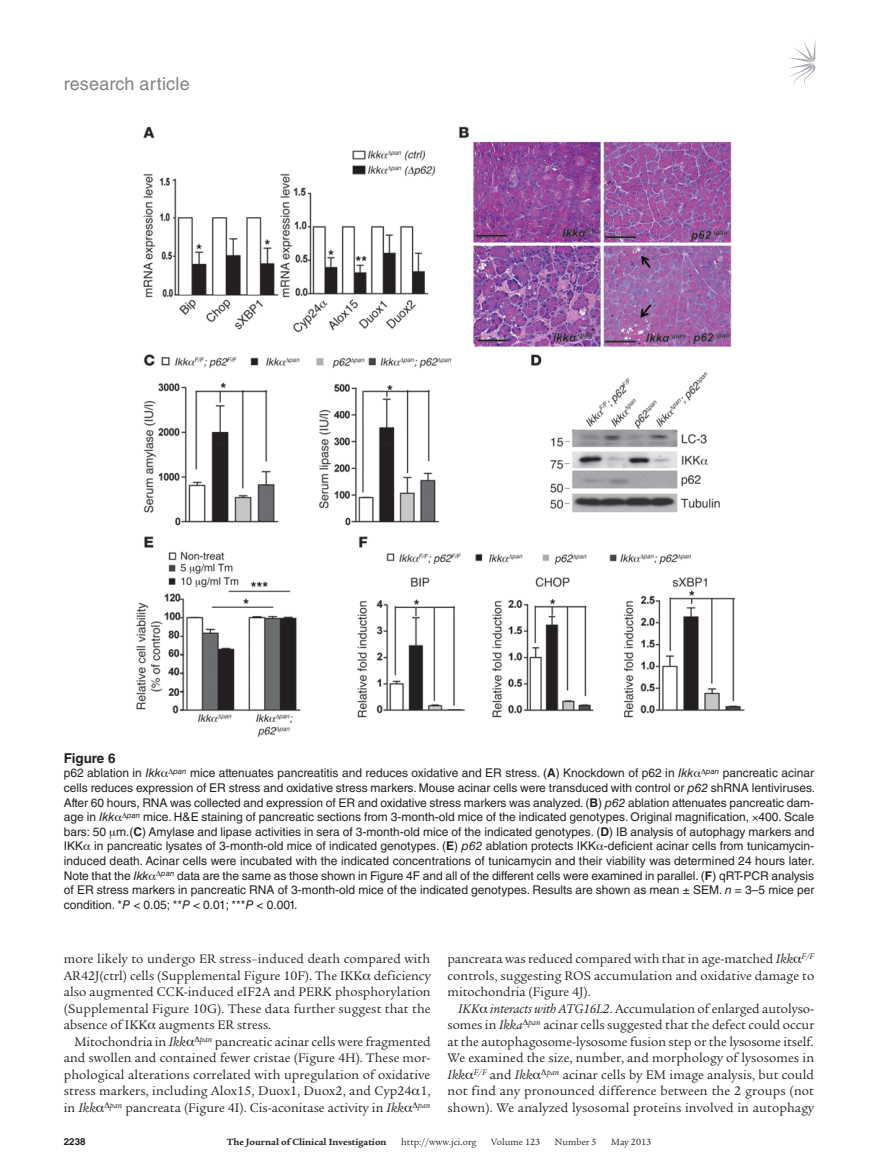
<style>
.page{position:relative;width:878px;height:1175px;background:#fff}
.page>*{position:absolute;margin:0;border:0;box-sizing:border-box;transform-origin:0 0}
.t1{font:18px "Helvetica LT Std";letter-spacing:.01em;color:#808285}
.t2{font:13.5px/16.5px "Legacy Serif Std";color:#231f20;text-align:justify}
.t3{font:700 13.5px "Helvetica LT Std";color:#231f20}
.t4{font:12px/14.7px "Helvetica LT Std";color:#231f20;text-align:justify}
.t5{font:9.75px "Legacy Serif Std";color:#231f20}
.t6{font:700 9.75px "Legacy Serif Std";color:#231f20}
.t7{font:700 9.75px "Helvetica LT Std";color:#231f20}
.s1{font-style:italic}
.s2{font-weight:700}
</style>
<div class="page">
<svg style="left:789px;top:42px;width:26px;height:43px"></svg>
<img style="left:136px;top:126px;width:609px;height:611px">
<h1 class="t1" style="left:64px;top:73px;width:127px">research article</h1>
<p class="t3" style="left:64px;top:749px;width:53px">Figure 6</p>
<p class="t4" style="left:64px;top:765px;width:752px">p62 ablation in <span class="s1">Ikk</span> <sup>pan</sup> mice attenuates pancreatitis and reduces oxidative and ER stress. (<span class="s2">A</span>) Knockdown of p62 in <span class="s1">Ikk</span> <sup>pan</sup> pancreatic acinar cells reduces expression of ER stress and oxidative stress markers. Mouse acinar cells were transduced with control or <span class="s1">p62</span> shRNA lentiviruses.<br>After 60 hours, RNA was collected and expression of ER and oxidative stress markers was analyzed. (<span class="s2">B</span>) <span class="s1">p62</span> ablation attenuates pancreatic dam&shy;age in <span class="s1">Ikk</span> <sup>pan</sup> mice. H&amp;E staining of pancreatic sections from 3-month-old mice of the indicated genotypes. Original magnification, 400. Scale bars: 50 m.(<span class="s2">C</span>) Amylase and lipase activities in sera of 3-month-old mice of the indicated genotypes. (<span class="s2">D</span>) IB analysis of autophagy markers and IKK in pancreatic lysates of 3-month-old mice of indicated genotypes. (<span class="s2">E</span>) <span class="s1">p62</span> ablation protects IKK -deficient acinar cells from tunicamycin&shy;induced death. Acinar cells were incubated with the indicated concentrations of tunicamycin and their viability was determined 24 hours later.<br>Note that the <span class="s1">Ikk</span> <sup>pan</sup> data are the same as those shown in Figure 4F and all of the different cells were examined in parallel. (<span class="s2">F</span>) qRT-PCR analysis of ER stress markers in pancreatic RNA of 3-month-old mice of the indicated genotypes. Results are shown as mean ± SEM. <span class="s1">n</span> = 3–5 mice per condition. *<span class="s1">P</span> &lt; 0.05; **<span class="s1">P</span> &lt; 0.01; ***<span class="s1">P</span> &lt; 0.001.</p>
<p class="t2" style="left:64px;top:950px;width:368px">more likely to undergo ER stress–induced death compared with AR42J(ctrl) cells (Supplemental Figure 10F). The IKK deficiency also augmented CCK-induced eIF2A and PERK phosphorylation (Supplemental Figure 10G). These data further suggest that the absence of IKK augments ER stress.</p>
<p class="t2" style="left:64px;top:1033px;width:368px;text-indent:11px">Mitochondria in <span class="s1">Ikk</span> <sup>pan</sup> pancreatic acinar cells were fragmented and swollen and contained fewer cristae (Figure 4H). These mor&shy;phological alterations correlated with upregulation of oxidative stress markers, including Alox15, Duox1, Duox2, and Cyp24 1, in <span class="s1">Ikk</span> <sup>pan</sup> pancreata (Figure 4I). Cis-aconitase activity in <span class="s1">Ikk</span> <sup>pan</sup></p>
<p class="t2" style="left:447px;top:950px;width:368px">pancreata was reduced compared with that in age-matched <span class="s1">Ikk</span> <sup>F/F </sup>controls, suggesting ROS accumulation and oxidative damage to mitochondria (Figure 4J).</p>
<p class="t2" style="left:447px;top:1000px;width:368px;text-indent:11px"><span class="s1">IKK interacts with ATG16L2</span>. Accumulation of enlarged autolyso&shy;somes in <span class="s1">Ikka</span> <sup>pan</sup> acinar cells suggested that the defect could occur at the autophagosome-lysosome fusion step or the lysosome itself.<br>We examined the size, number, and morphology of lysosomes in <span class="s1">Ikk</span> <sup>F/F</sup> and <span class="s1">Ikk</span> <sup>pan</sup> acinar cells by EM image analysis, but could not find any pronounced difference between the 2 groups (not shown). We analyzed lysosomal proteins involved in autophagy</p>
<p class="t7" style="left:64px;top:1135px;width:23px">2238</p>
<p class="t6" style="left:227px;top:1135px;width:161px">The Journal of Clinical Investigation</p>
<p class="t5" style="left:401px;top:1136px;width:77px">http://www.jci.org</p>
<p class="t5" style="left:491px;top:1136px;width:50px">Volume 123</p>
<p class="t5" style="left:555px;top:1136px;width:43px">Number 5</p>
<p class="t5" style="left:611px;top:1136px;width:41px">May 2013</p>
</div>
